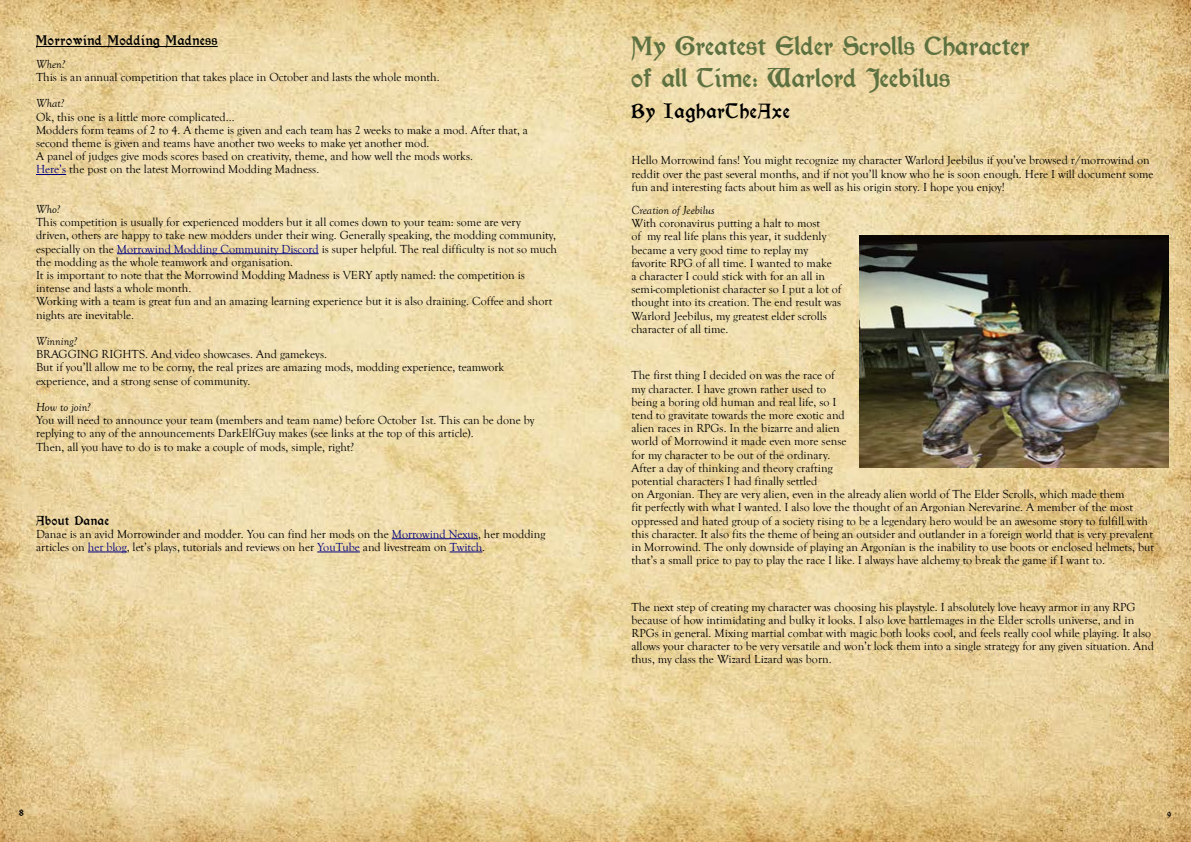
<style>
.page{position:relative;width:1191px;height:842px;background:#fff}
.page>*{position:absolute;margin:0;border:0;box-sizing:border-box;transform-origin:0 0}
.t1{font:900 29px/31.9px "Morris Roman Alternate";color:#5e7140}
.t2{font:900 22.4px "Morris Roman Alternate";letter-spacing:.03em;color:#000}
.t3{font:900 15.3px "Morris Roman";letter-spacing:.03em;color:#000}
.t4{font:900 14.2px "Morris Roman Alternate";letter-spacing:.03em;color:#000}
.t5{font:12px/13.2px "Goudy Old Style T";color:#000}
.t6{font:italic 12px "Goudy Old Style T";color:#000}
.t7{font:900 10px "Morris Roman Alternate";color:#000}
.s1{color:#000080}
</style>
<div class="page">
<img style="left:0;top:0;width:1191px;height:842px">
<hr style="left:36px;top:46px;width:182px;height:1px;background:#000">
<hr style="left:36px;top:174px;width:30px;height:1px;background:#000080">
<hr style="left:117px;top:253px;width:202px;height:1px;background:#000080">
<hr style="left:392px;top:538px;width:86px;height:1px;background:#000080">
<hr style="left:88px;top:552px;width:39px;height:1px;background:#000080">
<hr style="left:317px;top:552px;width:43px;height:1px;background:#000080">
<hr style="left:450px;top:552px;width:32px;height:1px;background:#000080">
<img style="left:859px;top:236px;width:309px;height:231px">
<p class="t3" style="left:36px;top:32px;width:183px">Morrowind Modding Madness</p>
<p class="t6" style="left:36px;top:57px;width:31px">When?</p>
<p class="t5" style="left:36px;top:71px;width:405px">This is an annual competition that takes place in October and lasts the whole month.</p>
<p class="t6" style="left:36px;top:97px;width:30px">What?</p>
<p class="t5" style="left:36px;top:110px;width:493px">Ok, this one is a little more complicated...<br>Modders form teams of 2 to 4. A theme is given and each team has 2 weeks to make a mod. After that, a second theme is given and teams have another two weeks to make yet another mod.<br>A panel of judges give mods scores based on creativity, theme, and how well the mods works.<br><span class="s1">Here’s</span> the post on the latest Morrowind Modding Madness.</p>
<p class="t6" style="left:36px;top:203px;width:26px">Who?</p>
<p class="t5" style="left:36px;top:216px;width:522px">This competition is usually for experienced modders but it all comes down to your team: some are very<br>driven, others are happy to take new modders under their wing. Generally speaking, the modding community, especially on the <span class="s1">Morrowind Modding Community Discord</span> is super helpful. The real difficulty is not so much the modding as the whole teamwork and organisation.<br>It is important to note that the Morrowind Modding Madness is VERY aptly named: the competition is intense and lasts a whole month.<br>Working with a team is great fun and an amazing learning experience but it is also draining. Coffee and short nights are inevitable.</p>
<p class="t6" style="left:36px;top:335px;width:43px">Winning?</p>
<p class="t5" style="left:36px;top:348px;width:470px">BRAGGING RIGHTS. And video showcases. And gamekeys.<br>But if you’ll allow me to be corny, the real prizes are amazing mods, modding experience, teamwork experience, and a strong sense of community.</p>
<p class="t6" style="left:36px;top:401px;width:56px">How to join?</p>
<p class="t5" style="left:36px;top:414px;width:500px">You will need to announce your team (members and team name) before October 1st. This can be done by replying to any of the announcements DarkElfGuy makes (see links at the top of this article).<br>Then, all you have to do is to make a couple of mods, simple, right?</p>
<p class="t4" style="left:36px;top:512px;width:75px">About Danae</p>
<p class="t5" style="left:36px;top:527px;width:511px">Danae is an avid Morrowinder and modder. You can find her mods on the <span class="s1">Morrowind Nexus</span>, her modding articles on <span class="s1">her blog</span>, let’s plays, tutorials and reviews on her <span class="s1">YouTube</span> and livestream on <span class="s1">Twitch</span>.</p>
<h1 class="t1" style="left:631px;top:30px;width:400px">My Greatest Elder Scrolls Character of all Time: Warlord Jeebilus</h1>
<h2 class="t2" style="left:631px;top:99px;width:160px">By IagharTheAxe</h2>
<p class="t5" style="left:631px;top:154px;width:523px">Hello Morrowind fans! You might recognize my character Warlord Jeebilus if you’ve browsed r/morrowind on reddit over the past several months, and if not you’ll know who he is soon enough. Here I will document some fun and interesting facts about him as well as his origin story. I hope you enjoy!</p>
<p class="t6" style="left:631px;top:204px;width:85px">Creation of Jeebilus</p>
<p class="t5" style="left:631px;top:217px;width:211px">With coronavirus putting a halt to most<br>of my real life plans this year, it suddenly became a very good time to replay my favorite RPG of all time. I wanted to make<br>a character I could stick with for an all in semi-completionist character so I put a lot of thought into its creation. The end result was Warlord Jeebilus, my greatest elder scrolls character of all time.</p>
<p class="t5" style="left:631px;top:369px;width:524px">The first thing I decided on was the race of<br>my character. I have grown rather used to<br>being a boring old human and real life, so I<br>tend to gravitate towards the more exotic and<br>alien races in RPGs. In the bizarre and alien<br>world of Morrowind it made even more sense<br>for my character to be out of the ordinary.<br>After a day of thinking and theory crafting<br>potential characters I had finally settled<br>on Argonian. They are very alien, even in the already alien world of The Elder Scrolls, which made them<br>fit perfectly with what I wanted. I also love the thought of an Argonian Nerevarine. A member of the most oppressed and hated group of a society rising to be a legendary hero would be an awesome story to fulfill with this character. It also fits the theme of being an outsider and outlander in a foreign world that is very prevalent in Morrowind. The only downside of playing an Argonian is the inability to use boots or enclosed helmets, but that’s a small price to pay to play the race I like. I always have alchemy to break the game if I want to.</p>
<p class="t5" style="left:631px;top:600px;width:524px">The next step of creating my character was choosing his playstyle. I absolutely love heavy armor in any RPG because of how intimidating and bulky it looks. I also love battlemages in the Elder scrolls universe, and in RPGs in general. Mixing martial combat with magic both looks cool, and feels really cool while playing. It also allows your character to be very versatile and won’t lock them into a single strategy for any given situation. And thus, my class the Wizard Lizard was born.</p>
<p class="t7" style="left:19px;top:807px;width:6px">8</p>
<p class="t7" style="left:1167px;top:807px;width:5px">9</p>
</div>
